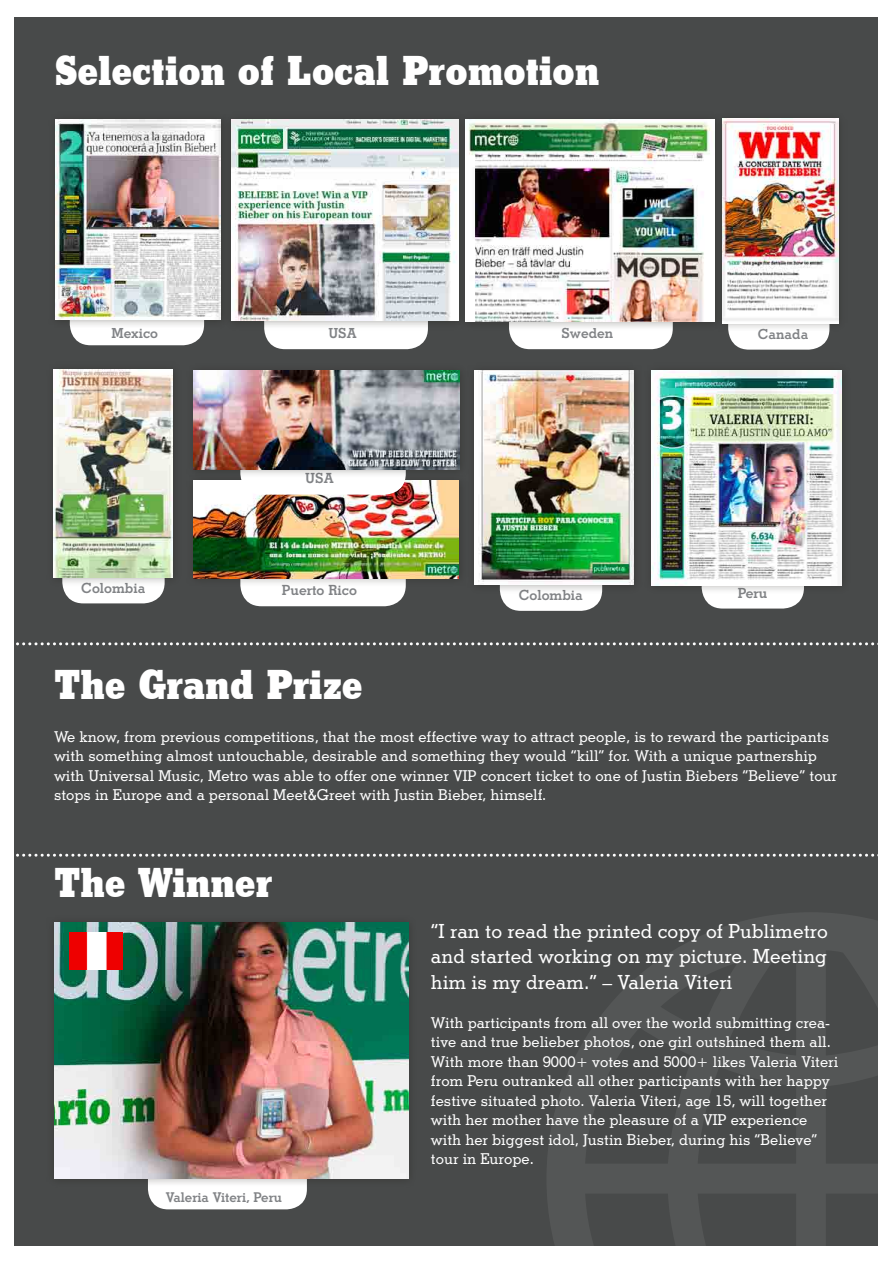
<style>
.page{position:relative;width:893px;height:1263px;background:#fff}
.page>*{position:absolute;margin:0;border:0;box-sizing:border-box;transform-origin:0 0}
.t1{font:800 40.5px "Stymie BT";color:#fff}
.t2{font:500 19.5px/25.5px "Stymie BT";color:#fff;text-align:justify}
.t3{font:500 15px/19.5px "Stymie BT";color:#fff}
.t4{font:700 14.1px "Stymie BT";color:#818386}
.t5{font:700 13.95px "Stymie BT";color:#818386}
.t6{font:700 13.5px "Stymie BT";color:#818386}
</style>
<div class="page">
<div style="left:15px;top:17px;width:863px;height:1229px;background:#484a4a"></div>
<svg style="left:547px;top:913px;width:331px;height:333px"></svg>
<div style="left:70px;top:291px;width:134px;height:54px;background:#fff;border-radius:21px"></div>
<div style="left:48px;top:111px;width:183px;height:218px;background:#15130b;opacity:.3"></div>
<img style="left:55px;top:119px;width:166px;height:201px">
<div style="left:264px;top:295px;width:164px;height:54px;background:#fff;border-radius:21px"></div>
<div style="left:223px;top:111px;width:245px;height:219px;background:#15130b;opacity:.3"></div>
<img style="left:231px;top:119px;width:227px;height:202px">
<div style="left:509px;top:295px;width:164px;height:54px;background:#fff;border-radius:21px"></div>
<div style="left:458px;top:111px;width:265px;height:220px;background:#15130b;opacity:.3"></div>
<img style="left:465px;top:119px;width:249px;height:203px">
<div style="left:728px;top:295px;width:101px;height:55px;background:#fff;border-radius:21px"></div>
<div style="left:715px;top:110px;width:132px;height:222px;background:#15130b;opacity:.3"></div>
<img style="left:723px;top:118px;width:115px;height:205px">
<div style="left:240px;top:551px;width:166px;height:55px;background:#fff;border-radius:21px"></div>
<div style="left:186px;top:473px;width:282px;height:115px;background:#15130b;opacity:.3"></div>
<img style="left:193px;top:480px;width:266px;height:98px">
<div style="left:240px;top:440px;width:166px;height:55px;background:#fff;border-radius:21px"></div>
<div style="left:186px;top:363px;width:282px;height:115px;background:#15130b;opacity:.3"></div>
<img style="left:193px;top:371px;width:266px;height:98px">
<div style="left:500px;top:556px;width:102px;height:55px;background:#fff;border-radius:21px"></div>
<div style="left:467px;top:362px;width:176px;height:232px;background:#15130b;opacity:.3"></div>
<img style="left:475px;top:370px;width:158px;height:214px">
<div style="left:702px;top:554px;width:102px;height:54px;background:#fff;border-radius:21px"></div>
<div style="left:643px;top:362px;width:207px;height:233px;background:#15130b;opacity:.3"></div>
<img style="left:651px;top:370px;width:190px;height:215px">
<div style="left:62px;top:548px;width:103px;height:55px;background:#fff;border-radius:21px"></div>
<div style="left:148px;top:1157px;width:159px;height:52px;background:#fff;border-radius:20px"></div>
<div style="left:46px;top:915px;width:371px;height:273px;background:#15130b;opacity:.3"></div>
<img style="left:54px;top:923px;width:354px;height:255px">
<img style="left:70px;top:933px;width:52px;height:36px">
<svg style="left:14px;top:854px;width:864px;height:3px"></svg>
<svg style="left:14px;top:642px;width:864px;height:3px"></svg>
<div style="left:46px;top:361px;width:136px;height:226px;background:#15130b;opacity:.3"></div>
<img style="left:54px;top:369px;width:119px;height:209px">
<h1 class="t1" style="left:55px;top:46px;width:545px">Selection of Local Promotion</h1>
<p class="t5" style="left:112px;top:325px;width:48px">Mexico</p>
<p class="t5" style="left:328px;top:325px;width:30px">USA</p>
<p class="t5" style="left:561px;top:325px;width:53px">Sweden</p>
<p class="t5" style="left:758px;top:325px;width:52px">Canada</p>
<p class="t4" style="left:81px;top:579px;width:66px">Colombia</p>
<p class="t4" style="left:305px;top:470px;width:30px">USA</p>
<p class="t4" style="left:282px;top:581px;width:77px">Puerto Rico</p>
<h1 class="t1" style="left:54px;top:659px;width:310px">The Grand Prize</h1>
<p class="t4" style="left:519px;top:586px;width:66px">Colombia</p>
<p class="t4" style="left:738px;top:584px;width:31px">Peru</p>
<p class="t3" style="left:54px;top:727px;width:785px">We know, from previous competitions, that the most effective way to attract people, is to reward the participants with something almost untouchable, desirable and something they would “kill” for. With a unique partnership with Universal Music, Metro was able to offer one winner VIP concert ticket to one of Justin Biebers “Believe” tour stops in Europe and a personal Meet&amp;Greet with Justin Bieber, himself.</p>
<h1 class="t1" style="left:54px;top:858px;width:220px">The Winner</h1>
<p class="t6" style="left:166px;top:1189px;width:118px">Valeria Viteri, Peru</p>
<h2 class="t2" style="left:431px;top:918px;width:398px">“I ran to read the printed copy of Publimetro and started working on my picture. Meeting him is my dream.” – Valeria Viteri</h2>
<p class="t3" style="left:431px;top:1012px;width:409px">With participants from all over the world submitting crea&shy;tive and true belieber photos, one girl outshined them all.<br>With more than 9000+ votes and 5000+ likes Valeria Viteri from Peru outranked all other participants with her happy festive situated photo. Valeria Viteri, age 15, will together with her mother have the pleasure of a VIP experience with her biggest idol, Justin Bieber, during his “Believe” tour in Europe.</p>
</div>
